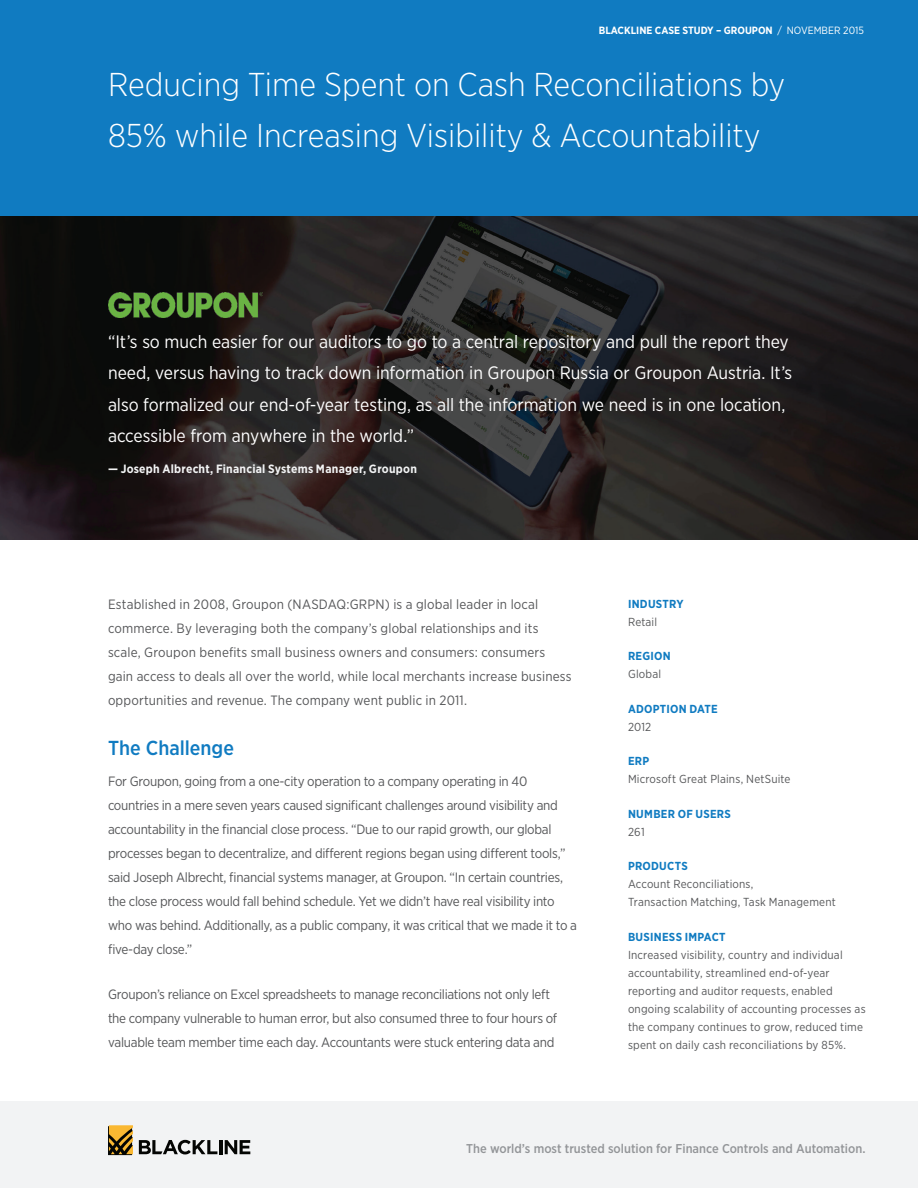
<style>
.page{position:relative;width:918px;height:1188px;background:#fff}
.page>*{position:absolute;margin:0;border:0;box-sizing:border-box;transform-origin:0 0}
.t1{font:300 33px/51px "Gotham Narrow";color:#fff}
.t2{font:500 20.25px "Gotham Narrow";color:#107bc1}
.t3{font:18px/31.5px "Gotham Narrow";letter-spacing:-.005em;color:#fff}
.t4{font:13.5px/24px "Gotham Narrow";letter-spacing:-.02em;color:#57585a}
.t5{font:13.5px/24px "Gotham Narrow";letter-spacing:.01em;color:#57585a}
.t6{font:500 12.75px "Gotham Narrow";color:#939598}
.t7{font:700 12px "Gotham Narrow";letter-spacing:.02em;color:#f2f3f4}
.t8{font:11.7px/18px "Gotham Narrow";letter-spacing:.015em;color:#57585a}
.t9{font:700 11.7px "Gotham Narrow";letter-spacing:.025em;color:#107bc1}
.t10{font:700 10.5px "Gotham Narrow";color:#fff}
.s1{font-weight:400}
</style>
<div class="page">
<img style="left:0;top:216px;width:918px;height:324px">
<div style="left:0;top:1101px;width:918px;height:87px;background:#f2f3f4"></div>
<hr style="left:219px;top:1140px;width:3px;height:14px;background:#040503">
<svg style="left:225px;top:1140px;width:25px;height:14px"></svg>
<svg style="left:139px;top:1140px;width:78px;height:14px"></svg>
<svg style="left:108px;top:1125px;width:25px;height:30px"></svg>
<div style="left:0;top:0;width:918px;height:216px;background:#107bc1"></div>
<img style="left:108px;top:293px;width:154px;height:24px">
<p class="t10" style="left:599px;top:24px;width:267px">BLACKLINE CASE STUDY – GROUPON <span class="s1">/ NOVEMBER 2015</span></p>
<h1 class="t1" style="left:108px;top:58px;width:679px">Reducing Time Spent on Cash Reconciliations by<br>85% while Increasing Visibility &amp; Accountability</h1>
<p class="t3" style="left:108px;top:325px;width:686px">“It’s so much easier for our auditors to go to a central repository and pull the report they need, versus having to track down information in Groupon Russia or Groupon Austria. It’s also formalized our end-of-year testing, as all the information we need is in one location, accessible from anywhere in the world.”</p>
<p class="t7" style="left:108px;top:461px;width:310px">— Joseph Albrecht, Financial Systems Manager, Groupon</p>
<p class="t5" style="left:108px;top:592px;width:465px">Established in 2008, Groupon (NASDAQ:GRPN) is a global leader in local commerce. By leveraging both the company’s global relationships and its scale, Groupon benefits small business owners and consumers: consumers gain access to deals all over the world, while local merchants increase business opportunities and revenue. The company went public in 2011.</p>
<h2 class="t2" style="left:108px;top:735px;width:128px">The Challenge</h2>
<p class="t4" style="left:108px;top:769px;width:471px">For Groupon, going from a one-city operation to a company operating in 40 countries in a mere seven years caused significant challenges around visibility and accountability in the financial close process. “Due to our rapid growth, our global processes began to decentralize, and different regions began using different tools,” said Joseph Albrecht, financial systems manager, at Groupon. “In certain countries, the close process would fall behind schedule. Yet we didn’t have real visibility into who was behind. Additionally, as a public company, it was critical that we made it to a five-day close.”</p>
<p class="t4" style="left:108px;top:982px;width:451px">Groupon’s reliance on Excel spreadsheets to manage reconciliations not only left the company vulnerable to human error, but also consumed three to four hours of valuable team member time each day. Accountants were stuck entering data and</p>
<p class="t9" style="left:628px;top:596px;width:57px">INDUSTRY</p>
<p class="t8" style="left:628px;top:612px;width:31px">Retail</p>
<p class="t9" style="left:628px;top:649px;width:44px">REGION</p>
<p class="t8" style="left:628px;top:665px;width:35px">Global</p>
<p class="t9" style="left:628px;top:701px;width:91px">ADOPTION DATE</p>
<p class="t8" style="left:628px;top:717px;width:25px">2012</p>
<p class="t9" style="left:628px;top:754px;width:23px">ERP</p>
<p class="t8" style="left:628px;top:770px;width:164px">Microsoft Great Plains, NetSuite</p>
<p class="t9" style="left:628px;top:806px;width:104px">NUMBER OF USERS</p>
<p class="t8" style="left:628px;top:822px;width:18px">261</p>
<p class="t9" style="left:628px;top:859px;width:61px">PRODUCTS</p>
<p class="t8" style="left:628px;top:875px;width:209px">Account Reconciliations,<br>Transaction Matching, Task Management</p>
<p class="t9" style="left:628px;top:929px;width:99px">BUSINESS IMPACT</p>
<p class="t8" style="left:628px;top:945px;width:239px">Increased visibility, country and individual accountability, streamlined end-of-year reporting and auditor requests, enabled ongoing scalability of accounting processes as the company continues to grow, reduced time spent on daily cash reconciliations by 85%.</p>
<p class="t6" style="left:466px;top:1141px;width:401px">The world’s most trusted solution for Finance Controls and Automation.</p>
</div>
